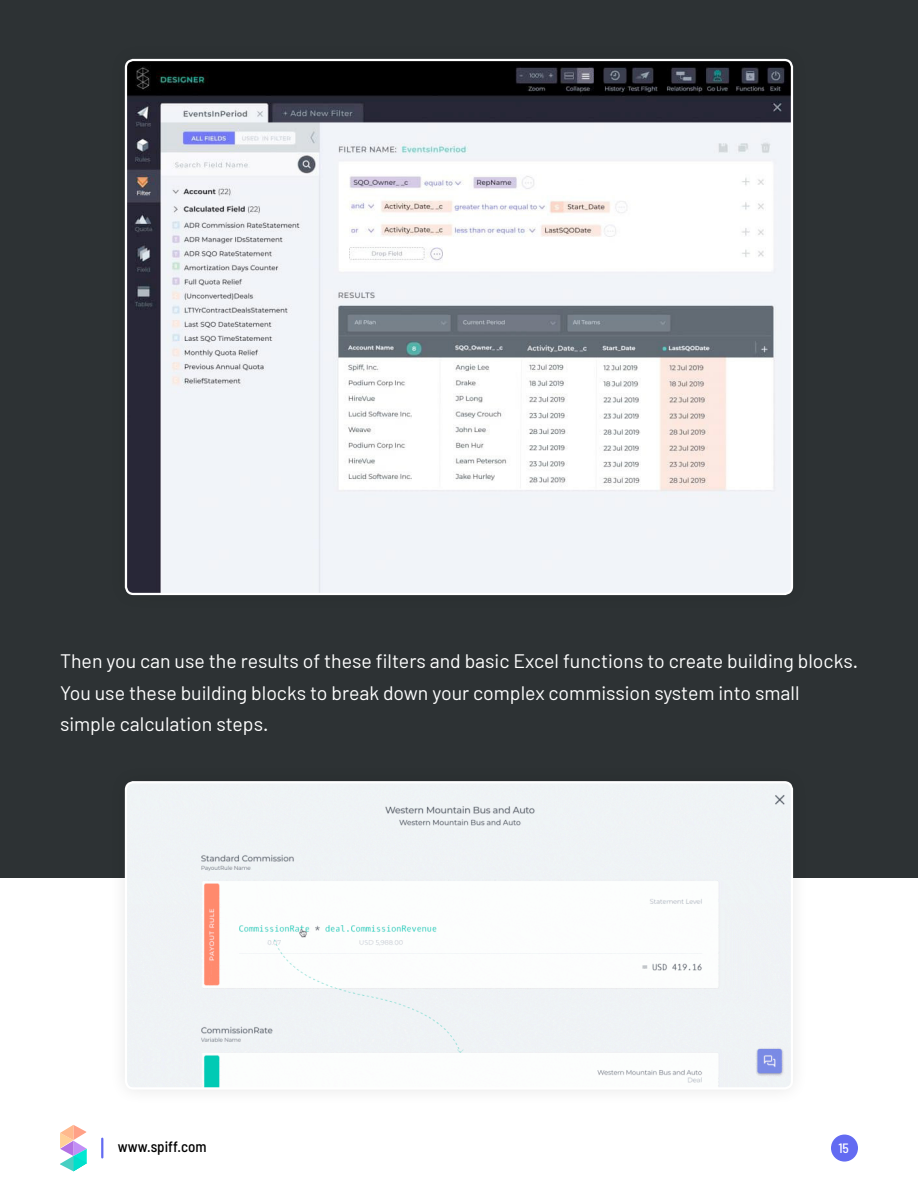
<style>
.page{position:relative;width:918px;height:1188px;background:#fff}
.page>*{position:absolute;margin:0;border:0;box-sizing:border-box;transform-origin:0 0}
.t1{font:19.5px/31.5px "Barlow";color:#fff}
.t2{font:500 semi-condensed 15px "Barlow";color:#000}
.t3{font:500 semi-condensed 13.5px "Barlow";color:#fff}
</style>
<div class="page">
<svg style="left:60px;top:1125px;width:27px;height:46px"></svg>
<svg style="left:101px;top:1139px;width:2px;height:18px"></svg>
<div style="left:831px;top:1135px;width:27px;height:27px;background:#636bf2;border-radius:50%"></div>
<div style="left:0;top:0;width:918px;height:877px;background:#2d3234"></div>
<img style="left:126px;top:60px;width:666px;height:534px">
<div style="left:108px;top:765px;width:702px;height:342px;background:#000;opacity:.1"></div>
<img style="left:126px;top:782px;width:666px;height:306px">
<div style="left:125px;top:781px;width:668px;height:309px;border:2px solid #fff;border-radius:8px"></div>
<p class="t1" style="left:60px;top:645px;width:800px">Then you can use the results of these filters and basic Excel functions to create building blocks.<br>You use these building blocks to break down your complex commission system into small simple calculation steps.</p>
<p class="t2" style="left:118px;top:1136px;width:90px">www.spiff.com</p>
<p class="t3" style="left:838px;top:1138px;width:12px">15</p>
</div>
